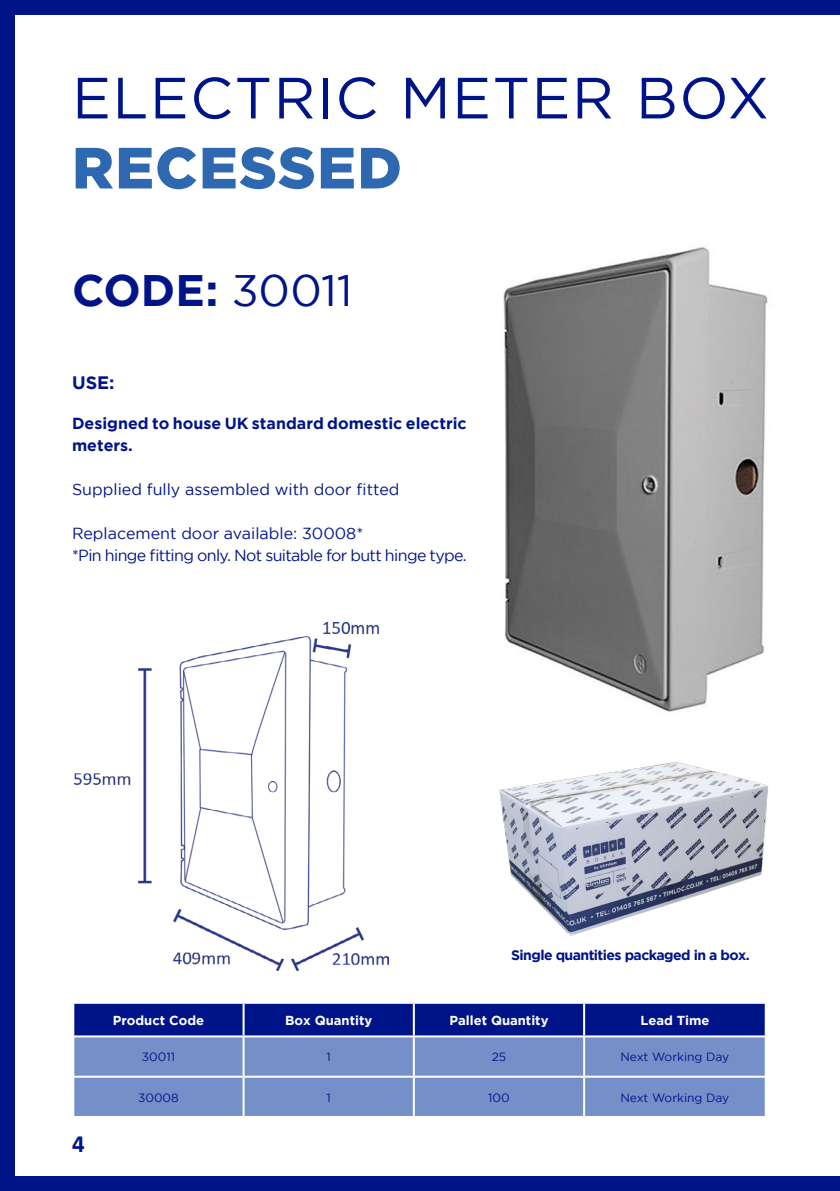
<style>
.page{position:relative;width:840px;height:1191px;background:#fff}
.page>*{position:absolute;margin:0;border:0;box-sizing:border-box;transform-origin:0 0}
.t1{font:58px "Gotham";letter-spacing:.025em;color:#001489}
.t2{font:900 58px "Gotham";letter-spacing:.025em;color:#2d68b1}
.t3{font:700 44px "Gotham";color:#001489}
.t4{font:700 24.8px "Calibri";color:#001489}
.t5{font:700 18px "Gotham";color:#001489}
.t6{font:16px/22px "Gotham";letter-spacing:-.04em;color:#001489}
.t7{font:700 16px/22px "Gotham";color:#001489}
.t8{font:16px "Gotham";color:#001489}
.t9{font:700 14px "Gotham";letter-spacing:-.04em;color:#001489}
.t10{font:700 13px "Gotham";color:#fff}
.t11{font:12px "Gotham";color:#001489}
.s1{font-weight:400}
</style>
<div class="page">
<div style="left:0;top:0;width:14px;height:1188px;background:#001489"></div>
<div style="left:0;top:0;width:839px;height:14px;background:#001489"></div>
<div style="left:0;top:1176px;width:839px;height:15px;background:#001489"></div>
<div style="left:74px;top:1003px;width:690px;height:32px;background:#001489"></div>
<div style="left:74px;top:1037px;width:690px;height:79px;background:#7590c9"></div>
<hr style="left:242px;top:1003px;width:2px;height:32px;background:#fff">
<hr style="left:412px;top:1003px;width:2px;height:32px;background:#fff">
<hr style="left:582px;top:1003px;width:2px;height:32px;background:#fff">
<hr style="left:242px;top:1037px;width:2px;height:38px;background:#fff">
<hr style="left:412px;top:1037px;width:2px;height:38px;background:#fff">
<hr style="left:582px;top:1037px;width:2px;height:38px;background:#fff">
<hr style="left:72px;top:1075px;width:171px;height:2px;background:#fff">
<hr style="left:243px;top:1075px;width:170px;height:2px;background:#fff">
<hr style="left:242px;top:1077px;width:2px;height:39px;background:#fff">
<hr style="left:413px;top:1075px;width:170px;height:2px;background:#fff">
<hr style="left:412px;top:1077px;width:2px;height:39px;background:#fff">
<hr style="left:583px;top:1075px;width:183px;height:2px;background:#fff">
<hr style="left:582px;top:1077px;width:2px;height:39px;background:#fff">
<img style="left:503px;top:247px;width:265px;height:465px">
<img style="left:75px;top:622px;width:313px;height:348px">
<img style="left:499px;top:762px;width:270px;height:174px">
<h1 class="t1" style="left:72px;top:66px;width:698px">ELECTRIC METER BOX</h1>
<h1 class="t2" style="left:72px;top:134px;width:331px">RECESSED</h1>
<h2 class="t3" style="left:72px;top:265px;width:282px">CODE: <span class="s1">30011</span></h2>
<p class="t5" style="left:72px;top:372px;width:44px">USE:</p>
<p class="t7" style="left:72px;top:412px;width:396px">Designed to house UK standard domestic electric meters.</p>
<p class="t8" style="left:72px;top:480px;width:329px">Supplied fully assembled with door fitted</p>
<p class="t6" style="left:72px;top:522px;width:396px">Replacement door available: 30008*<br>*Pin hinge fitting only. Not suitable for butt hinge type.</p>
<p class="t9" style="left:511px;top:947px;width:240px">Single quantities packaged in a box.</p>
<h3 class="t4" style="left:72px;top:1126px;width:14px">4</h3>
<p class="t10" style="left:113px;top:1012px;width:93px">Product Code</p>
<p class="t10" style="left:285px;top:1012px;width:88px">Box Quantity</p>
<p class="t10" style="left:449px;top:1012px;width:100px">Pallet Quantity</p>
<p class="t10" style="left:640px;top:1012px;width:71px">Lead Time</p>
<p class="t11" style="left:142px;top:1050px;width:35px">30011</p>
<p class="t11" style="left:326px;top:1050px;width:6px">1</p>
<p class="t11" style="left:491px;top:1050px;width:16px">25</p>
<p class="t11" style="left:620px;top:1050px;width:110px">Next Working Day</p>
<p class="t11" style="left:138px;top:1090px;width:42px">30008</p>
<p class="t11" style="left:326px;top:1090px;width:6px">1</p>
<p class="t11" style="left:488px;top:1090px;width:23px">100</p>
<p class="t11" style="left:620px;top:1090px;width:110px">Next Working Day</p>
</div>
